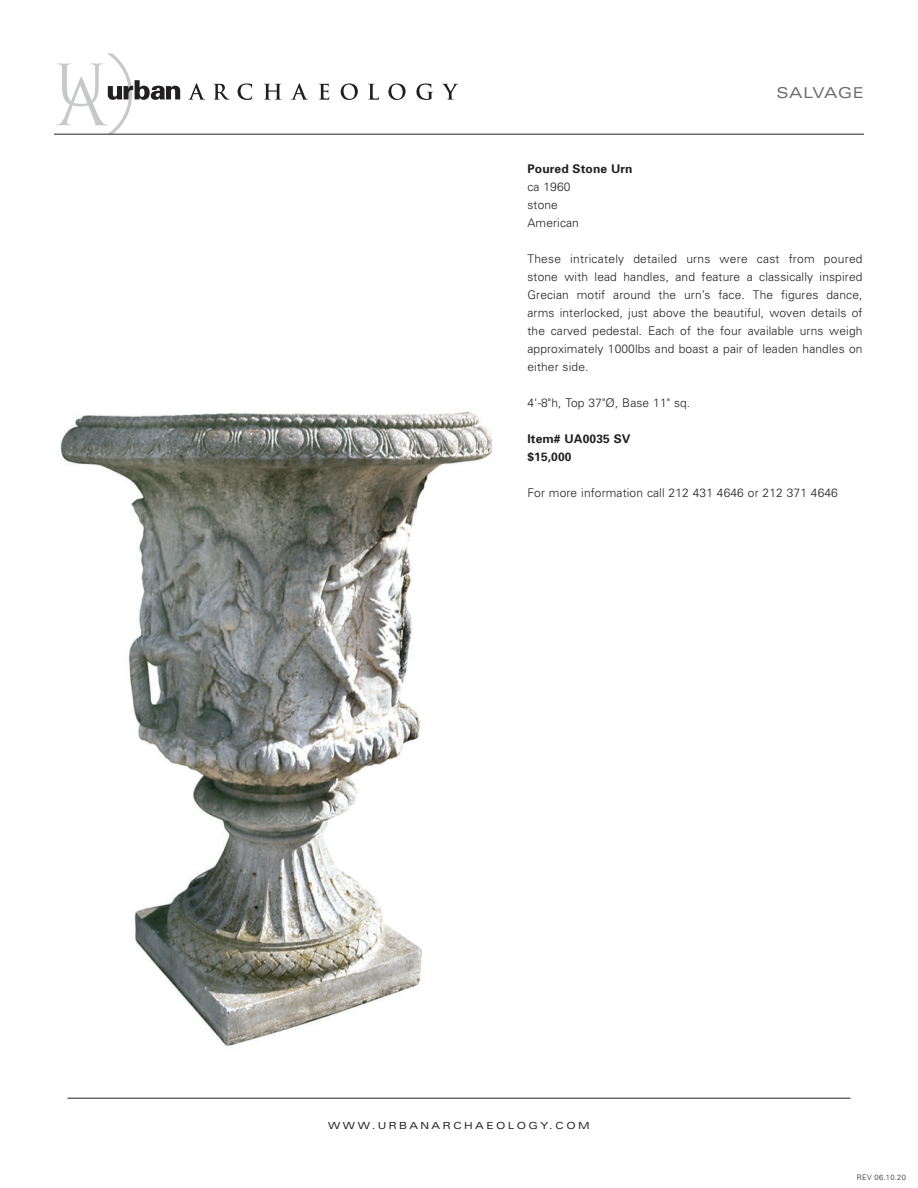
<style>
.page{position:relative;width:918px;height:1188px;background:#fff}
.page>*{position:absolute;margin:0;border:0;box-sizing:border-box;transform-origin:0 0}
.t1{font:expanded 15px "Univers";letter-spacing:.025em;color:#6c6d70}
.t2{font:300 12px/18px "Univers";letter-spacing:.01em;color:#231f20}
.t3{font:700 12px/18px "Univers";letter-spacing:.01em;color:#231f20}
.t4{font:expanded 9.75px "Univers";letter-spacing:.25em;color:#231f20}
.t5{font:300 7.5px "Univers";letter-spacing:.04em;color:#231f20}
</style>
<div class="page">
<svg style="left:188px;top:83px;width:17px;height:17px"></svg>
<svg style="left:213px;top:84px;width:17px;height:16px"></svg>
<svg style="left:238px;top:83px;width:14px;height:17px"></svg>
<svg style="left:264px;top:84px;width:18px;height:16px"></svg>
<svg style="left:291px;top:83px;width:17px;height:17px"></svg>
<svg style="left:319px;top:84px;width:10px;height:16px"></svg>
<svg style="left:341px;top:83px;width:17px;height:17px"></svg>
<svg style="left:368px;top:84px;width:11px;height:16px"></svg>
<svg style="left:388px;top:83px;width:18px;height:17px"></svg>
<svg style="left:416px;top:83px;width:17px;height:17px"></svg>
<svg style="left:442px;top:84px;width:16px;height:16px"></svg>
<svg style="left:54px;top:53px;width:126px;height:81px"></svg>
<hr style="left:54px;top:134px;width:810px;height:1px;background:#231f20">
<hr style="left:68px;top:1098px;width:782px;height:1px;background:#231f20">
<img style="left:60px;top:411px;width:434px;height:635px">
<p class="t1" style="left:776px;top:83px;width:89px">SALVAGE</p>
<p class="t3" style="left:527px;top:160px;width:107px">Poured Stone Urn</p>
<p class="t2" style="left:527px;top:178px;width:53px">ca 1960 stone<br>American</p>
<p class="t2" style="left:527px;top:250px;width:337px;text-align:justify">These intricately detailed urns were cast from poured stone with lead handles, and feature a classically inspired Grecian motif around the urn’s face. The figures dance, arms interlocked, just above the beautiful, woven details of the carved pedestal. Each of the four available urns weigh approximately 1000lbs and boast a pair of leaden handles on either side.</p>
<p class="t2" style="left:527px;top:394px;width:164px">4'-8"h, Top 37"Ø, Base 11" sq.</p>
<p class="t3" style="left:527px;top:430px;width:105px">Item# UA0035 SV $15,000</p>
<p class="t2" style="left:527px;top:484px;width:312px">For more information call 212 431 4646 or 212 371 4646</p>
<p class="t4" style="left:328px;top:1120px;width:263px">WWW.URBANARCHAEOLOGY.COM</p>
<p class="t5" style="left:857px;top:1172px;width:50px">REV 06.10.20</p>
</div>
